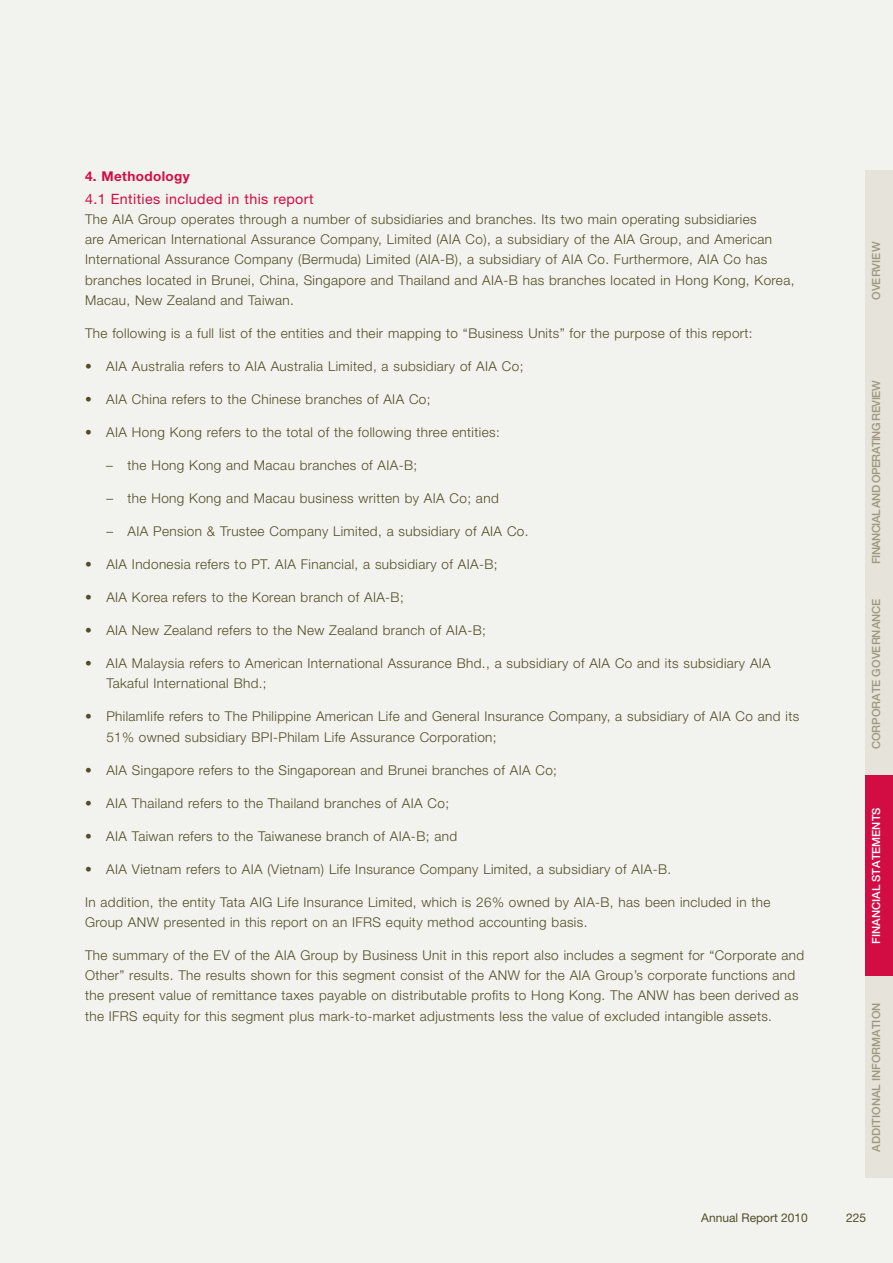
<style>
.page{position:relative;width:893px;height:1263px;background:#f2f2ef}
.page>*{position:absolute;margin:0;border:0;box-sizing:border-box;transform-origin:0 0}
.t1{font:14.25px "Helvetica Neue LT Std";letter-spacing:.03em;color:#d20d44}
.t2{font:300 13.5px/20.2px "Helvetica Neue LT Std";letter-spacing:.03em;color:#514e25}
.t3{font:700 13.5px "Helvetica Neue LT Std";letter-spacing:.03em;color:#d20d44}
.t4{font:12px "Helvetica Neue LT Std";color:#514e25}
.t5{font:500 11.25px "Helvetica Neue LT Std";color:#9f987f}
.t6{font:500 11.25px "Helvetica Neue LT Std";letter-spacing:-.05em;color:#9f987f}
.t7{font:500 11.25px "Helvetica Neue LT Std";color:#fff}
</style>
<div class="page">
<div style="left:865px;top:170px;width:28px;height:202px;background:#e5e3da"></div>
<div style="left:865px;top:372px;width:28px;height:201px;background:#e5e3da"></div>
<div style="left:865px;top:573px;width:28px;height:202px;background:#e5e3da"></div>
<div style="left:865px;top:775px;width:28px;height:201px;background:#d20d44"></div>
<div style="left:865px;top:976px;width:28px;height:202px;background:#e5e3da"></div>
<p class="t3" style="left:85px;top:168px;width:106px">4. Methodology</p>
<p class="t1" style="left:85px;top:190px;width:230px">4.1 Entities included in this report</p>
<p class="t2" style="left:85px;top:209px;width:711px">The AIA Group operates through a number of subsidiaries and branches. Its two main operating subsidiaries<br>are American International Assurance Company, Limited (AIA Co), a subsidiary of the AIA Group, and American International Assurance Company (Bermuda) Limited (AIA-B), a subsidiary of AIA Co. Furthermore, AIA Co has branches located in Brunei, China, Singapore and Thailand and AIA-B has branches located in Hong Kong, Korea, Macau, New Zealand and Taiwan.</p>
<p class="t2" style="left:85px;top:323px;width:669px">The following is a full list of the entities and their mapping to “Business Units” for the purpose of this report:</p>
<p class="t2" style="left:85px;top:356px;width:440px">• AIA Australia refers to AIA Australia Limited, a subsidiary of AIA Co;</p>
<p class="t2" style="left:85px;top:389px;width:347px">• AIA China refers to the Chinese branches of AIA Co;</p>
<p class="t2" style="left:85px;top:422px;width:416px">• AIA Hong Kong refers to the total of the following three entities:</p>
<p class="t2" style="left:106px;top:455px;width:312px">– the Hong Kong and Macau branches of AIA-B;</p>
<p class="t2" style="left:106px;top:488px;width:394px">– the Hong Kong and Macau business written by AIA Co; and</p>
<p class="t2" style="left:106px;top:521px;width:424px">– AIA Pension &amp; Trustee Company Limited, a subsidiary of AIA Co.</p>
<p class="t2" style="left:85px;top:554px;width:414px">• AIA Indonesia refers to PT. AIA Financial, a subsidiary of AIA-B;</p>
<p class="t2" style="left:85px;top:587px;width:320px">• AIA Korea refers to the Korean branch of AIA-B;</p>
<p class="t2" style="left:85px;top:620px;width:402px">• AIA New Zealand refers to the New Zealand branch of AIA-B;</p>
<p class="t2" style="left:106px;top:653px;width:666px;text-indent:-21px">• AIA Malaysia refers to American International Assurance Bhd., a subsidiary of AIA Co and its subsidiary AIA<br>Takaful International Bhd.;</p>
<p class="t2" style="left:106px;top:706px;width:694px;text-indent:-21px">• Philamlife refers to The Philippine American Life and General Insurance Company, a subsidiary of AIA Co and its<br>51% owned subsidiary BPI-Philam Life Assurance Corporation;</p>
<p class="t2" style="left:85px;top:759px;width:473px">• AIA Singapore refers to the Singaporean and Brunei branches of AIA Co;</p>
<p class="t2" style="left:85px;top:792px;width:366px">• AIA Thailand refers to the Thailand branches of AIA Co;</p>
<p class="t2" style="left:85px;top:825px;width:374px">• AIA Taiwan refers to the Taiwanese branch of AIA-B; and</p>
<p class="t2" style="left:85px;top:858px;width:588px">• AIA Vietnam refers to AIA (Vietnam) Life Insurance Company Limited, a subsidiary of AIA-B.</p>
<p class="t2" style="left:85px;top:891px;width:687px">In addition, the entity Tata AIG Life Insurance Limited, which is 26% owned by AIA-B, has been included in the<br>Group ANW presented in this report on an IFRS equity method accounting basis.</p>
<p class="t2" style="left:85px;top:945px;width:721px">The summary of the EV of the AIA Group by Business Unit in this report also includes a segment for “Corporate and Other” results. The results shown for this segment consist of the ANW for the AIA Group’s corporate functions and the present value of remittance taxes payable on distributable profits to Hong Kong. The ANW has been derived as the IFRS equity for this segment plus mark-to-market adjustments less the value of excluded intangible assets.</p>
<p class="t5" style="left:869px;top:300px;width:60px;rotate:-90deg">OVERVIEW</p>
<p class="t6" style="left:869px;top:564px;width:185px;rotate:-90deg">FINANCIAL AND OPERATING REVIEW</p>
<p class="t5" style="left:869px;top:749px;width:152px;rotate:-90deg">CORPORATE GOVERNANCE</p>
<p class="t7" style="left:869px;top:944px;width:138px;rotate:-90deg">FINANCIAL STATEMENTS</p>
<p class="t5" style="left:869px;top:1151px;width:150px;rotate:-90deg">ADDITIONAL INFORMATION</p>
<p class="t4" style="left:701px;top:1211px;width:108px">Annual Report 2010</p>
<p class="t4" style="left:846px;top:1211px;width:22px">225</p>
</div>
